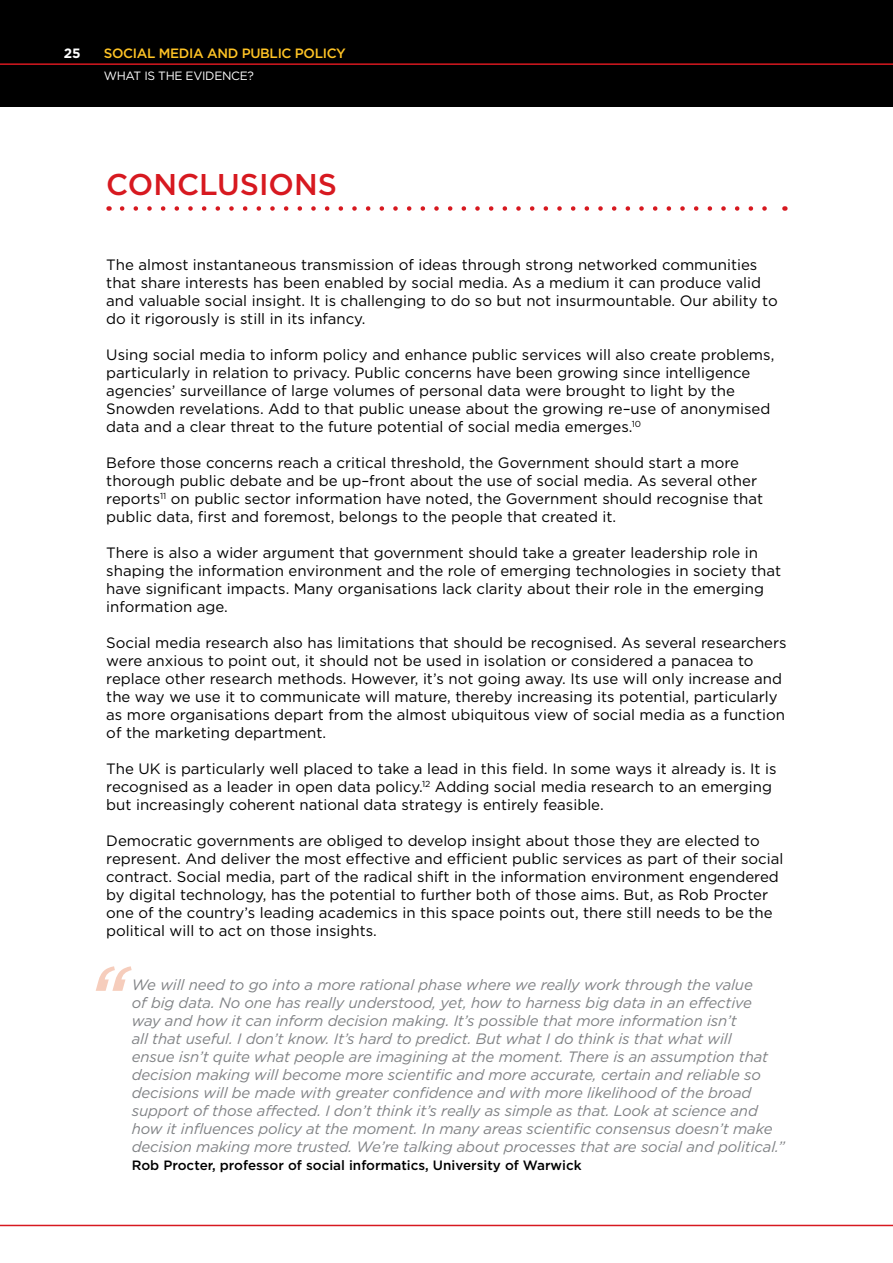
<style>
.page{position:relative;width:893px;height:1263px;background:#fff}
.page>*{position:absolute;margin:0;border:0;box-sizing:border-box;transform-origin:0 0}
.t1{font:500 30px "Gotham HTF";color:#d71920}
.t2{font:15px/18px "Gotham HTF";color:#000}
.t3{font:italic 15px/18px "Gotham HTF";letter-spacing:-.01em;color:#808285}
.t4{font:500 13.5px "Gotham HTF";color:#000}
.t5{font:500 13.5px "Gotham HTF";letter-spacing:-.025em;color:#ffc425}
.t6{font:700 13.5px "Gotham HTF";color:#fff}
.t7{font:12px "Gotham HTF";letter-spacing:-.025em;color:#fff}
</style>
<div class="page">
<div style="left:0;top:0;width:893px;height:106px;background:#000"></div>
<hr style="left:0;top:1225px;width:893px;height:1px;background:#d71920">
<hr style="left:0;top:63px;width:893px;height:2px;background:#d71920">
<svg style="left:122px;top:206px;width:645px;height:5px"></svg>
<svg style="left:96px;top:966px;width:36px;height:25px"></svg>
<p class="t6" style="left:64px;top:45px;width:18px">25</p>
<p class="t5" style="left:104px;top:46px;width:244px">SOCIAL MEDIA AND PUBLIC POLICY</p>
<p class="t7" style="left:104px;top:69px;width:152px">WHAT IS THE EVIDENCE?</p>
<h1 class="t1" style="left:106px;top:167px;width:232px">CONCLUSIONS</h1>
<p class="t2" style="left:106px;top:255px;width:673px">The almost instantaneous transmission of ideas through strong networked communities that share interests has been enabled by social media. As a medium it can produce valid and valuable social insight. It is challenging to do so but not insurmountable. Our ability to do it rigorously is still in its infancy.</p>
<p class="t2" style="left:106px;top:345px;width:670px">Using social media to inform policy and enhance public services will also create problems, particularly in relation to privacy. Public concerns have been growing since intelligence agencies’ surveillance of large volumes of personal data were brought to light by the Snowden revelations. Add to that public unease about the growing re–use of anonymised data and a clear threat to the future potential of social media emerges.<sup>10</sup></p>
<p class="t2" style="left:106px;top:453px;width:658px">Before those concerns reach a critical threshold, the Government should start a more thorough public debate and be up–front about the use of social media. As several other reports<sup>11</sup> on public sector information have noted, the Government should recognise that public data, first and foremost, belongs to the people that created it.</p>
<p class="t2" style="left:106px;top:543px;width:676px">There is also a wider argument that government should take a greater leadership role in shaping the information environment and the role of emerging technologies in society that have significant impacts. Many organisations lack clarity about their role in the emerging information age.</p>
<p class="t2" style="left:106px;top:633px;width:682px">Social media research also has limitations that should be recognised. As several researchers were anxious to point out, it should not be used in isolation or considered a panacea to replace other research methods. However, it’s not going away. Its use will only increase and the way we use it to communicate will mature, thereby increasing its potential, particularly as more organisations depart from the almost ubiquitous view of social media as a function of the marketing department.</p>
<p class="t2" style="left:106px;top:759px;width:672px">The UK is particularly well placed to take a lead in this field. In some ways it already is. It is recognised as a leader in open data policy.<sup>12</sup> Adding social media research to an emerging but increasingly coherent national data strategy is entirely feasible.</p>
<p class="t2" style="left:106px;top:831px;width:679px">Democratic governments are obliged to develop insight about those they are elected to represent. And deliver the most effective and efficient public services as part of their social contract. Social media, part of the radical shift in the information environment engendered by digital technology, has the potential to further both of those aims. But, as Rob Procter one of the country’s leading academics in this space points out, there still needs to be the political will to act on those insights.</p>
<p class="t3" style="left:132px;top:976px;width:655px">We will need to go into a more rational phase where we really work through the value<br>of big data. No one has really understood, yet, how to harness big data in an effective<br>way and how it can inform decision making. It’s possible that more information isn’t<br>all that useful. I don’t know. It’s hard to predict. But what I do think is that what will<br>ensue isn’t quite what people are imagining at the moment. There is an assumption that decision making will become more scientific and more accurate, certain and reliable so decisions will be made with greater confidence and with more likelihood of the broad support of those affected. I don’t think it’s really as simple as that. Look at science and how it influences policy at the moment. In many areas scientific consensus doesn’t make decision making more trusted. We’re talking about processes that are social and political.”</p>
<p class="t4" style="left:132px;top:1158px;width:451px">Rob Procter, professor of social informatics, University of Warwick</p>
</div>
